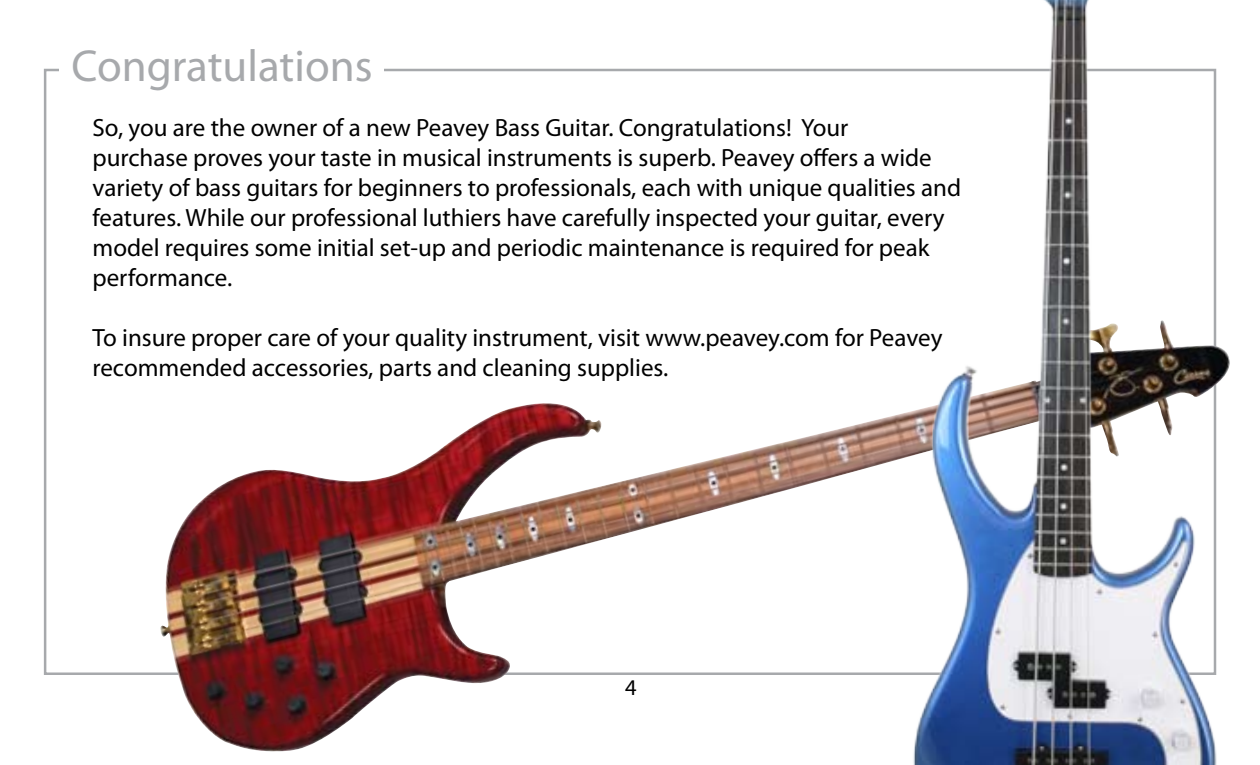
<style>
.page{position:relative;width:1260px;height:765px;background:#fff}
.page>*{position:absolute;margin:0;border:0;box-sizing:border-box;transform-origin:0 0}
.t1{font:45px "Myriad Pro";color:#a7a9ac}
.t2{font:25px/30px "Myriad Pro";color:#000}
.t3{font:22.5px "Myriad Pro";color:#000}
</style>
<div class="page">
<img style="left:160px;top:403px;width:734px;height:349px">
<img style="left:894px;top:0;width:336px;height:765px">
<h1 class="t1" style="left:72px;top:38px;width:302px">Congratulations</h1>
<p class="t2" style="left:92px;top:112px;width:870px">So, you are the owner of a new Peavey Bass Guitar. Congratulations! Your<br>purchase proves your taste in musical instruments is superb. Peavey offers a wide variety of bass guitars for beginners to professionals, each with unique qualities and features. While our professional luthiers have carefully inspected your guitar, every model requires some initial set-up and periodic maintenance is required for peak performance.</p>
<p class="t2" style="left:92px;top:322px;width:851px">To insure proper care of your quality instrument, visit www.peavey.com for Peavey recommended accessories, parts and cleaning supplies.</p>
<p class="t3" style="left:625px;top:674px;width:13px">4</p>
</div>
